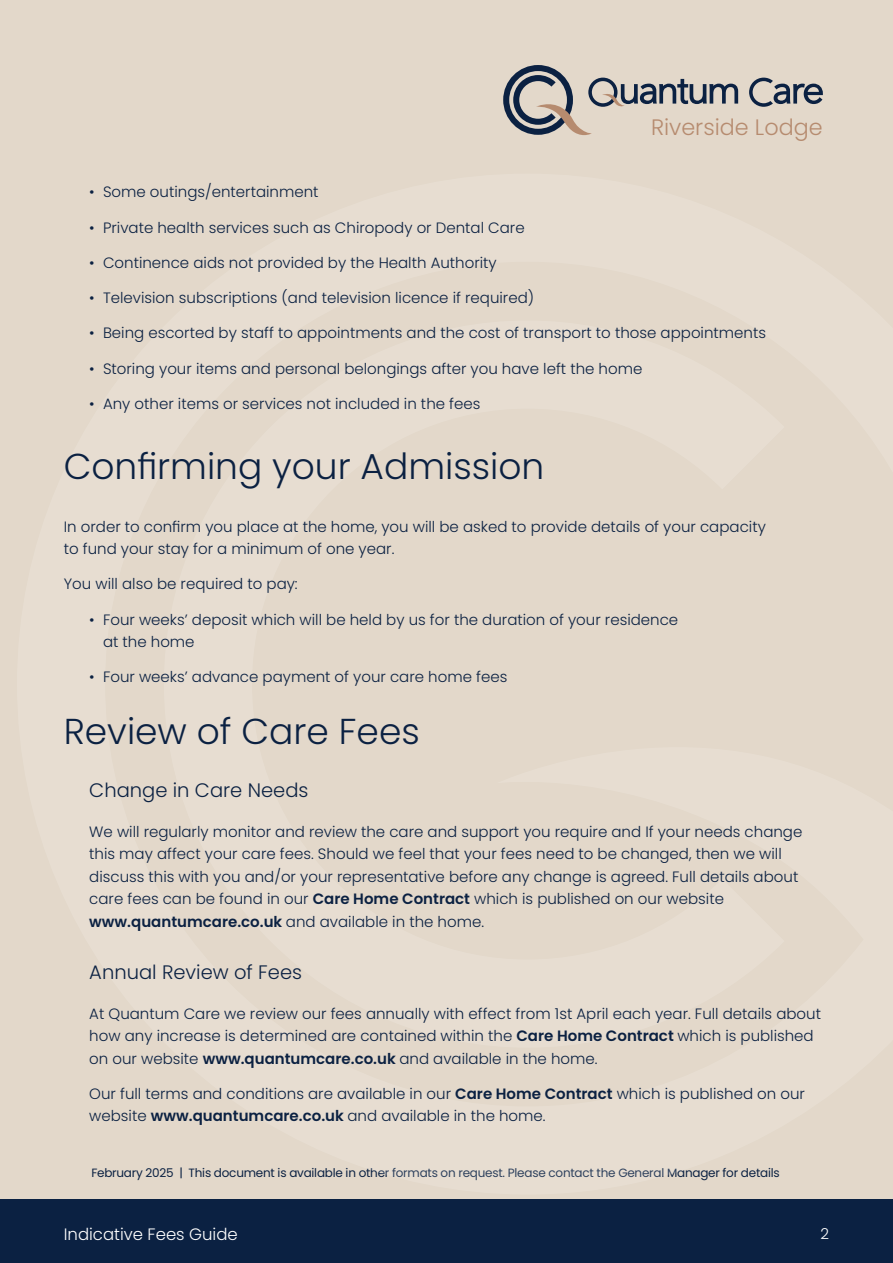
<style>
.page{position:relative;width:893px;height:1263px;background:#e3d8ca}
.page>*{position:absolute;margin:0;border:0;box-sizing:border-box;transform-origin:0 0}
.t1{font:300 36px "Poppins";color:#0b2142}
.t2{font:300 22.35px "Poppins";color:#b68b6f}
.t3{font:300 19.5px "Poppins";color:#0b2142}
.t4{font:300 16.5px "Poppins";color:#fff}
.t5{font:300 15px/22.5px "Poppins";color:#0b2142}
.t6{font:300 15px "Poppins";color:#fff}
.t7{font:12px "Poppins";letter-spacing:-.02em;color:#0b2142}
.s1{font-weight:600}
</style>
<div class="page">
<svg style="left:749px;top:78px;width:74px;height:29px"></svg>
<svg style="left:503px;top:65px;width:235px;height:70px"></svg>
<div style="left:0;top:1199px;width:893px;height:64px;background:#0b2142"></div>
<h2 class="t2" style="left:651px;top:115px;width:173px">Riverside Lodge</h2>
<p class="t5" style="left:89px;top:181px;width:231px">• Some outings/entertainment</p>
<p class="t5" style="left:89px;top:216px;width:437px">• Private health services such as Chiropody or Dental Care</p>
<p class="t5" style="left:89px;top:251px;width:409px">• Continence aids not provided by the Health Authority</p>
<p class="t5" style="left:89px;top:287px;width:446px">• Television subscriptions (and television licence if required)</p>
<p class="t5" style="left:89px;top:322px;width:678px">• Being escorted by staff to appointments and the cost of transport to those appointments</p>
<p class="t5" style="left:89px;top:357px;width:555px">• Storing your items and personal belongings after you have left the home</p>
<p class="t5" style="left:89px;top:392px;width:393px">• Any other items or services not included in the fees</p>
<h1 class="t1" style="left:64px;top:446px;width:482px">Confirming your Admission</h1>
<p class="t5" style="left:64px;top:515px;width:703px">In order to confirm you place at the home, you will be asked to provide details of your capacity to fund your stay for a minimum of one year.</p>
<p class="t5" style="left:64px;top:573px;width:235px">You will also be required to pay:</p>
<p class="t5" style="left:103px;top:608px;width:577px;text-indent:-14px">• Four weeks’ deposit which will be held by us for the duration of your residence at the home</p>
<p class="t5" style="left:89px;top:666px;width:420px">• Four weeks’ advance payment of your care home fees</p>
<h1 class="t1" style="left:64px;top:711px;width:357px">Review of Care Fees</h1>
<h3 class="t3" style="left:89px;top:779px;width:221px">Change in Care Needs</h3>
<p class="t5" style="left:89px;top:820px;width:715px">We will regularly monitor and review the care and support you require and If your needs change this may affect your care fees. Should we feel that your fees need to be changed, then we will discuss this with you and/or your representative before any change is agreed. Full details about care fees can be found in our <span class="s1">Care Home Contract</span> which is published on our website <span class="s1">www.quantumcare.co.uk</span> and available in the home.</p>
<h3 class="t3" style="left:89px;top:961px;width:214px">Annual Review of Fees</h3>
<p class="t5" style="left:89px;top:1002px;width:733px">At Quantum Care we review our fees annually with effect from 1st April each year. Full details about how any increase is determined are contained within the <span class="s1">Care Home Contract</span> which is published on our website <span class="s1">www.quantumcare.co.uk</span> and available in the home.</p>
<p class="t5" style="left:89px;top:1082px;width:717px">Our full terms and conditions are available in our <span class="s1">Care Home Contract</span> which is published on our website <span class="s1">www.quantumcare.co.uk</span> and available in the home.</p>
<p class="t7" style="left:91px;top:1166px;width:690px">February 2025 | This document is available in other formats on request. Please contact the General Manager for details</p>
<p class="t4" style="left:64px;top:1224px;width:175px">Indicative Fees Guide</p>
<p class="t6" style="left:821px;top:1225px;width:10px">2</p>
</div>
